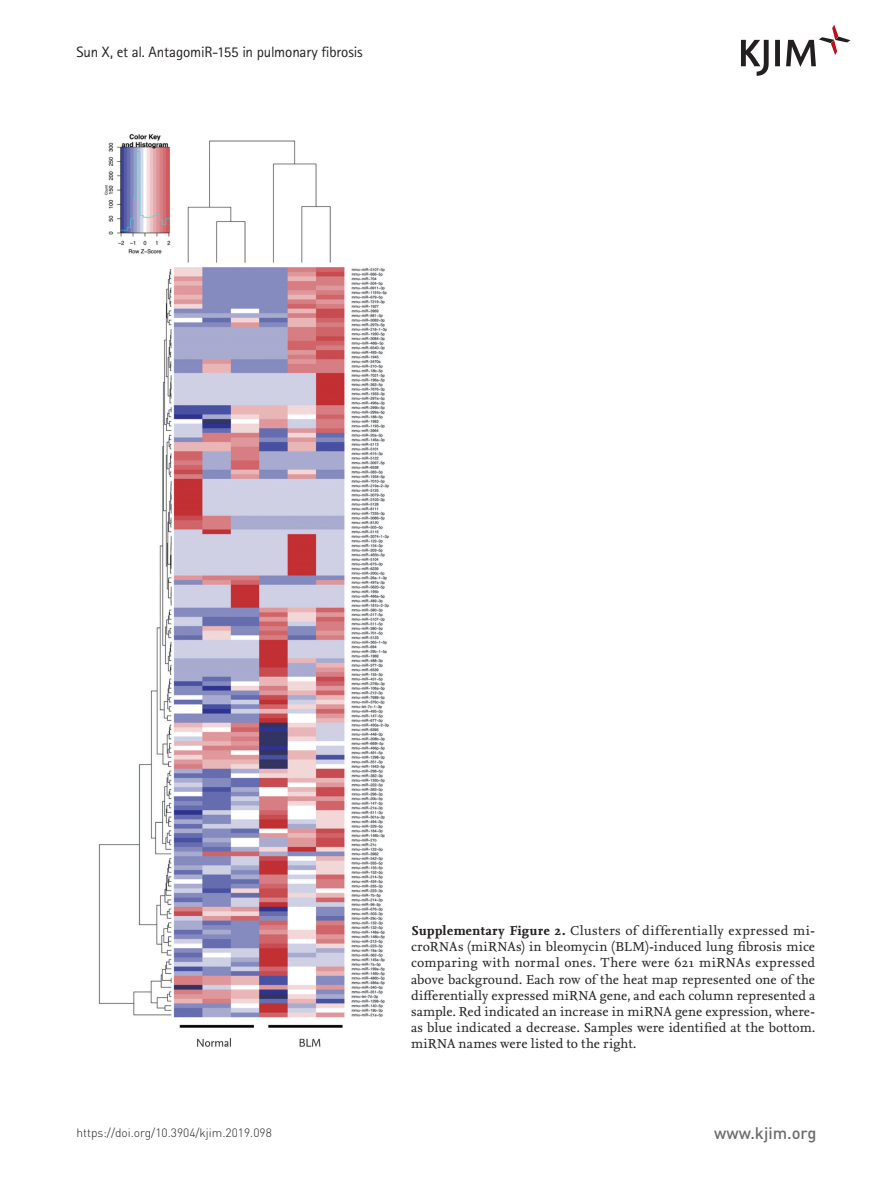
<style>
.page{position:relative;width:893px;height:1191px;background:#fff}
.page>*{position:absolute;margin:0;border:0;box-sizing:border-box;transform-origin:0 0}
.t1{font:500 16.5px "DIN Pro";color:#6c6d70}
.t2{font:15px "Rotis Sans Serif Std";letter-spacing:-.01em;color:#231f20}
.그림설명{font:13.5px/16.2px "Nexus Serif";letter-spacing:.005em;color:#231f20;text-align:justify}
.t3{font:300 12px "DIN Pro";color:#231f20}
.s1{font-weight:700}
</style>
<div class="page">
<svg style="left:741px;top:25px;width:109px;height:51px"></svg>
<img style="left:98px;top:134px;width:292px;height:913px">
<p class="t2" style="left:77px;top:43px;width:288px">Sun X, et al. AntagomiR-155 in pulmonary fibrosis</p>
<p class="그림설명" style="left:411px;top:922px;width:406px"><span class="s1">Supplementary Figure 2.</span> Clusters of differentially expressed mi&shy;croRNAs (miRNAs) in bleomycin (BLM)-induced lung fibrosis mice comparing with normal ones. There were 621 miRNAs expressed above background. Each row of the heat map represented one of the differentially expressed miRNA gene, and each column represented a sample. Red indicated an increase in miRNA gene expression, where&shy;as blue indicated a decrease. Samples were identified at the bottom. miRNA names were listed to the right.</p>
<p class="t3" style="left:77px;top:1124px;width:197px">https://doi.org/10.3904/kjim.2019.098</p>
<p class="t1" style="left:714px;top:1121px;width:104px">www.kjim.org</p>
</div>
